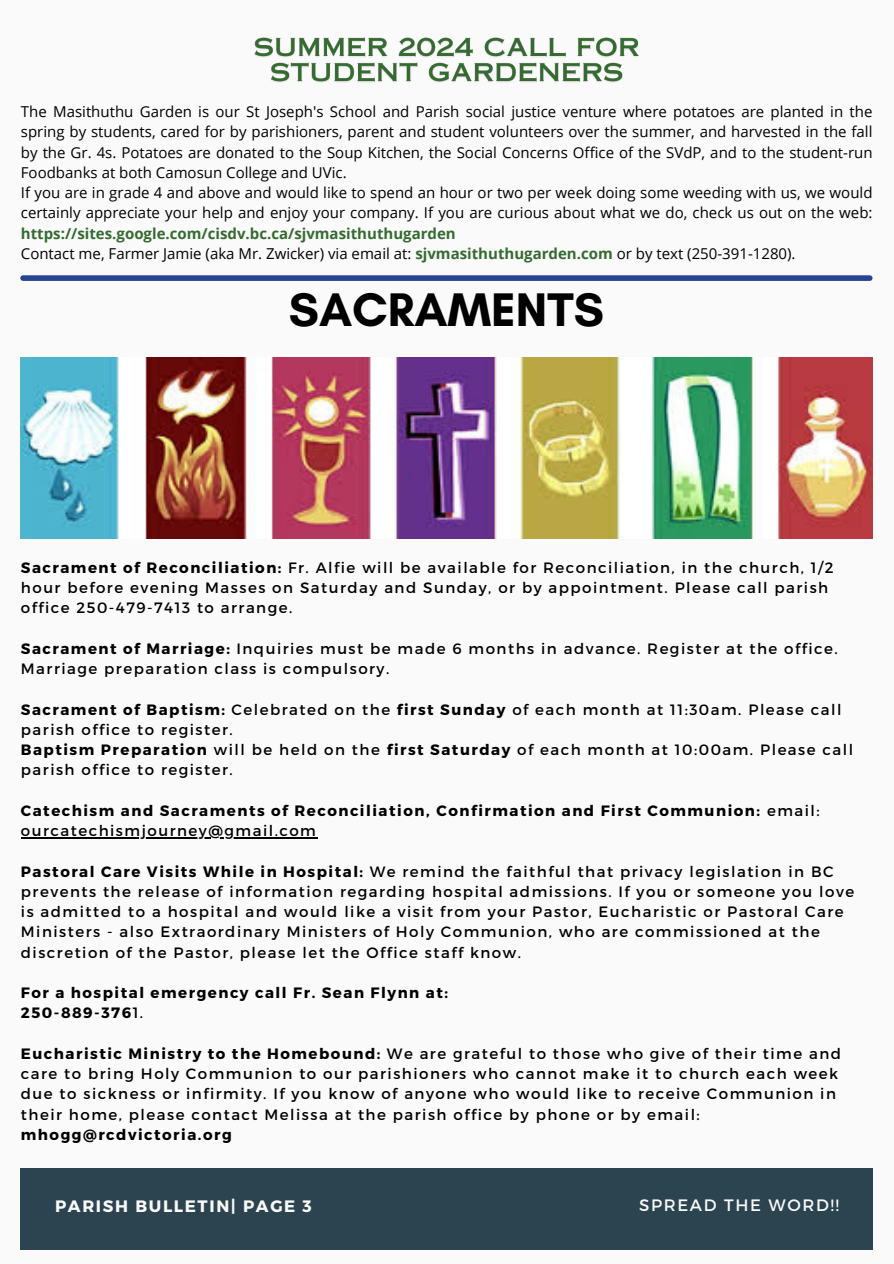
<style>
.page{position:relative;width:894px;height:1264px;background:#fff}
.page>*{position:absolute;margin:0;border:0;box-sizing:border-box;transform-origin:0 0}
.t1{font:700 48px "Glacial Indifference";color:#000}
.t2{font:700 16.5px "Montserrat";letter-spacing:.1em;color:#fafafa}
.t3{font:16.5px "Montserrat";letter-spacing:.1em;color:#fafafa}
.t4{font:15px/20.2px "Montserrat";letter-spacing:.1em;color:#000}
.t5{font:15px/20.2px "Open Sans";color:#000;text-align:justify}
.t6{font:700 15px/20.2px "Montserrat";letter-spacing:.1em;color:#000}
.s1{font-weight:700;color:#346b2f}
.s2{font-weight:700}
.s3{font-weight:400}
</style>
<div class="page">
<div style="left:0;top:0;width:893px;height:1263px;background:#fafafa"></div>
<div style="left:20px;top:1168px;width:852px;height:81px;background:#2c4450"></div>
<div style="left:23px;top:275px;width:846px;height:6px;background:#264493"></div>
<img style="left:20px;top:358px;width:852px;height:180px">
<hr style="left:21px;top:837px;width:296px;height:1px;background:#000">
<img style="left:254px;top:37px;width:385px;height:46px">
<p class="t5" style="left:21px;top:101px;width:852px">The Masithuthu Garden is our St Joseph's School and Parish social justice venture where potatoes are planted in the spring by students, cared for by parishioners, parent and student volunteers over the summer, and harvested in the fall by the Gr. 4s. Potatoes are donated to the Soup Kitchen, the Social Concerns Office of the SVdP, and to the student-run Foodbanks at both Camosun College and UVic.</p>
<p class="t5" style="left:21px;top:182px;width:852px">If you are in grade 4 and above and would like to spend an hour or two per week doing some weeding with us, we would certainly appreciate your help and enjoy your company. If you are curious about what we do, check us out on the web: <span class="s1">https://sites.google.com/cisdv.bc.ca/sjvmasithuthugarden</span></p>
<p class="t5" style="left:21px;top:243px;width:776px">Contact me, Farmer Jamie (aka Mr. Zwicker) via email at: <span class="s1">sjvmasithuthugarden.com</span> or by text (250-391-1280).</p>
<p class="t1" style="left:289px;top:280px;width:316px">SACRAMENTS</p>
<p class="t4" style="left:21px;top:556px;width:813px"><span class="s2">Sacrament of Reconciliation:</span> Fr. Alfie will be available for Reconciliation, in the church, 1/2 hour before evening Masses on Saturday and Sunday, or by appointment. Please call parish office 250-479-7413 to arrange.</p>
<p class="t4" style="left:21px;top:637px;width:818px"><span class="s2">Sacrament of Marriage:</span> Inquiries must be made 6 months in advance. Register at the office.<br>Marriage preparation class is compulsory.</p>
<h1 class="t4" style="left:21px;top:698px;width:821px"><span class="s2">Sacrament of Baptism:</span> Celebrated on the <span class="s2">first Sunday</span> of each month at 11:30am. Please call parish office to register.</h1>
<p class="t4" style="left:21px;top:738px;width:833px"><span class="s2">Baptism Preparation</span> will be held on the <span class="s2">first Saturday</span> of each month at 10:00am. Please call parish office to register.</p>
<p class="t6" style="left:21px;top:799px;width:800px">Catechism and Sacraments of Reconciliation, Confirmation and First Communion: <span class="s3">email:</span></p>
<p class="t4" style="left:21px;top:819px;width:296px">ourcatechismjourney@gmail.com</p>
<p class="t4" style="left:21px;top:860px;width:834px"><span class="s2">Pastoral Care Visits While in Hospital:</span> We remind the faithful that privacy legislation in BC prevents the release of information regarding hospital admissions. If you or someone you love is admitted to a hospital and would like a visit from your Pastor, Eucharistic or Pastoral Care</p>
<p class="t4" style="left:21px;top:921px;width:800px">Ministers - also Extraordinary Ministers of Holy Communion, who are commissioned at the discretion of the Pastor, please let the Office staff know.</p>
<p class="t6" style="left:21px;top:981px;width:428px">For a hospital emergency call Fr. Sean Flynn at:<br>250-889-376<span class="s3">1.</span></p>
<p class="t4" style="left:21px;top:1042px;width:821px"><span class="s2">Eucharistic Ministry to the Homebound:</span> We are grateful to those who give of their time and care to bring Holy Communion to our parishioners who cannot make it to church each week due to sickness or infirmity. If you know of anyone who would like to receive Communion in their home, please contact Melissa at the parish office by phone or by email: <span class="s2">mhogg@rcdvictoria.org</span></p>
<p class="t2" style="left:55px;top:1195px;width:258px">PARISH BULLETIN| PAGE 3</p>
<p class="t3" style="left:639px;top:1194px;width:201px">SPREAD THE WORD!!</p>
</div>
